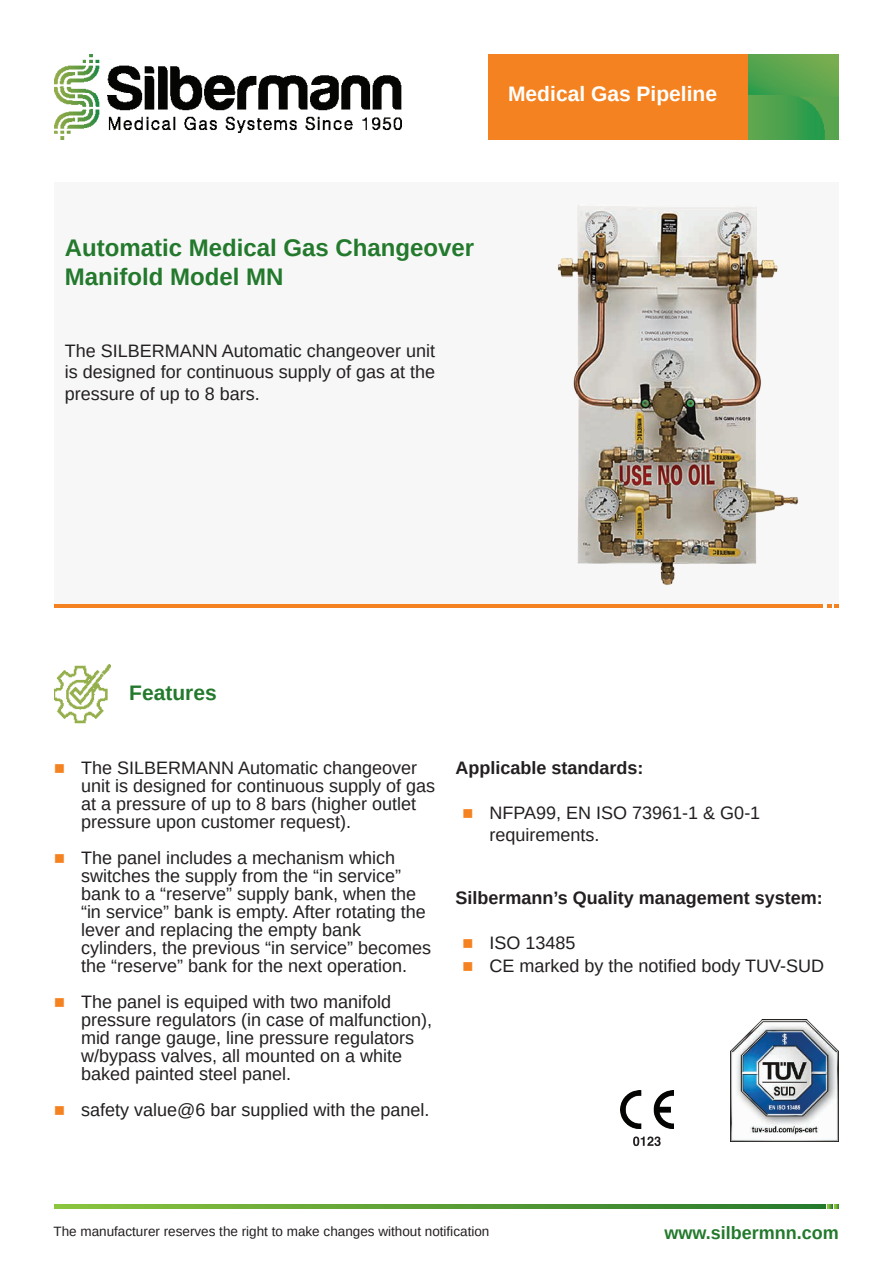
<style>
.page{position:relative;width:893px;height:1263px;background:#fff}
.page>*{position:absolute;margin:0;border:0;box-sizing:border-box;transform-origin:0 0}
.t1{font:700 24px/28.8px "Arimo";color:#23792c}
.t2{font:700 21px "Arimo";color:#fff}
.t3{font:700 21px "Arimo";color:#23792c}
.t4{font:18px/18px "Arimo";color:#231f20}
.t5{font:700 18px "Arimo";color:#231f20}
.t6{font:700 18px "Arimo";color:#23792c}
.t7{font:13.5px "Arimo";color:#231f20}
.s1{color:#f58220}
</style>
<div class="page">
<img style="left:54px;top:54px;width:348px;height:85px">
<div style="left:488px;top:54px;width:260px;height:85px;background:#f58220"></div>
<img style="left:54px;top:664px;width:57px;height:60px">
<hr style="left:54px;top:604px;width:769px;height:4px;background:#f58220">
<div style="left:54px;top:182px;width:785px;height:421px;background:#f7f7f8"></div>
<svg style="left:54px;top:1205px;width:771px;height:4px"></svg>
<svg style="left:828px;top:1205px;width:11px;height:4px"></svg>
<img style="left:748px;top:54px;width:91px;height:85px">
<img style="left:621px;top:1090px;width:52px;height:38px">
<svg style="left:633px;top:1136px;width:28px;height:10px"></svg>
<img style="left:731px;top:1019px;width:107px;height:123px">
<img style="left:558px;top:205px;width:281px;height:403px">
<p class="t2" style="left:508px;top:80px;width:210px">Medical Gas Pipeline</p>
<h1 class="t1" style="left:65px;top:233px;width:411px">Automatic Medical Gas Changeover<br>Manifold Model MN</h1>
<p class="t4" style="left:65px;top:340px;width:372px;line-height:21.6px;text-align:justify">The SILBERMANN Automatic changeover unit is designed for continuous supply of gas at the pressure of up to 8 bars.</p>
<p class="t3" style="left:129px;top:678px;width:89px">Features</p>
<p class="t4" style="left:81px;top:759px;width:356px;text-indent:-27px"><span class="s1">■</span> The SILBERMANN Automatic changeover unit is designed for continuous supply of gas at a pressure of up to 8 bars (higher outlet pressure upon customer request).</p>
<p class="t4" style="left:81px;top:849px;width:352px;text-indent:-27px"><span class="s1">■</span> The panel includes a mechanism which switches the supply from the “in service” bank to a “reserve” supply bank, when the “in service” bank is empty. After rotating the lever and replacing the empty bank cylinders, the previous “in service” becomes the “reserve” bank for the next operation.</p>
<p class="t4" style="left:81px;top:993px;width:353px;text-indent:-27px"><span class="s1">■</span> The panel is equiped with two manifold pressure regulators (in case of malfunction), mid range gauge, line pressure regulators w/bypass valves, all mounted on a white baked painted steel panel.</p>
<p class="t4" style="left:54px;top:1101px;width:377px"><span class="s1">■</span> safety value@6 bar supplied with the panel.</p>
<p class="t5" style="left:455px;top:755px;width:190px">Applicable standards:</p>
<p class="t4" style="left:489px;top:802px;width:272px;line-height:22.5px;text-indent:-27px"><span class="s1">■</span> NFPA99, EN ISO 73961-1 &amp; G0-1 requirements.</p>
<p class="t5" style="left:455px;top:886px;width:369px">Silbermann’s Quality management system:</p>
<p class="t4" style="left:462px;top:934px;width:115px"><span class="s1">■</span> ISO 13485</p>
<p class="t4" style="left:462px;top:957px;width:363px"><span class="s1">■</span> CE marked by the notified body TUV-SUD</p>
<p class="t7" style="left:53px;top:1223px;width:437px">The manufacturer reserves the right to make changes without notification</p>
<p class="t6" style="left:664px;top:1220px;width:176px">www.silbermnn.com</p>
</div>
